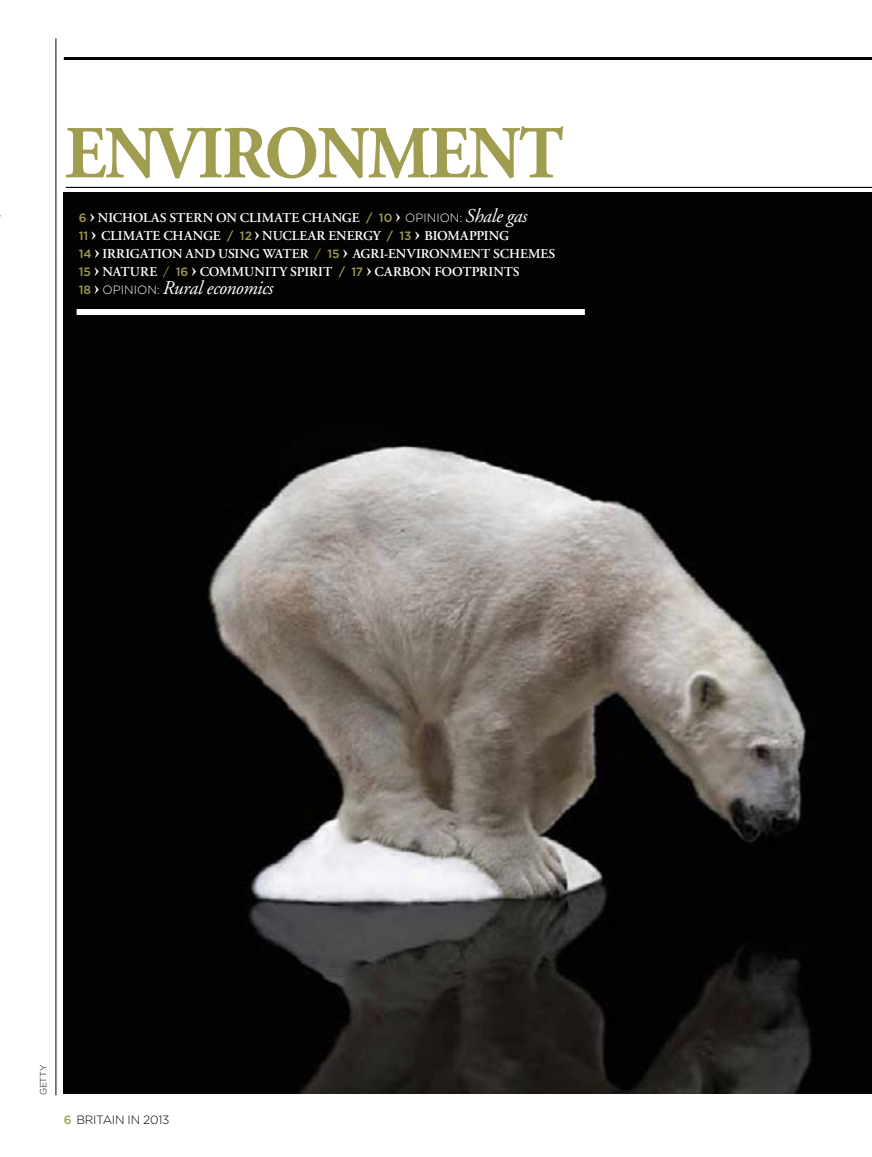
<style>
.page{position:relative;width:872px;height:1157px;background:#fff}
.page>*{position:absolute;margin:0;border:0;box-sizing:border-box;transform-origin:0 0}
.t1{font:700 74.55px "Adobe Garamond";letter-spacing:-.02em;color:#a09d51;scale:.93 1}
.t2{font:italic 19.5px "Adobe Garamond";letter-spacing:-.02em;color:#fff}
.t3{font:600 13.5px/18px "Adobe Garamond";color:#fff}
.t4{font:300 12px "Gotham";letter-spacing:-.02em;color:#000}
.t5{font:300 9px "Gotham";color:#000}
.s1{font-family:"Gotham";font-weight:500;font-size:12px;color:#a09d51}
.s2{font-weight:700;font-size:21px}
.s3{font-family:"Gotham";font-weight:300;font-size:12px}
.s4{font-weight:400;font-style:italic;font-size:19.5px}
.s5{font-family:"Gotham";font-weight:400;font-size:12px;color:#a09d51}
.s6{font-family:"Gotham";font-weight:500;font-style:normal;font-size:12px;color:#a09d51}
.s7{font-weight:700;font-style:normal;font-size:21px}
.s8{font-family:"Gotham";font-weight:300;font-style:normal;font-size:12px}
.s9{font-style:normal;font-size:13.5px;color:#000}
.s10{font-weight:500;color:#a09d51}
</style>
<div class="page">
<div style="left:64px;top:196px;width:808px;height:897px;background:#030303"></div>
<img style="left:76px;top:309px;width:736px;height:784px">
<hr style="left:56px;top:38px;width:1px;height:1057px;background:#000">
<hr style="left:64px;top:57px;width:808px;height:3px;background:#000">
<hr style="left:66px;top:187px;width:806px;height:1px;background:#000">
<div style="left:77px;top:309px;width:508px;height:6px;background:#fff"></div>
<p class="t1" style="left:65px;top:113px;width:537px">ENVIRONMENT</p>
<p class="t3" style="left:79px;top:209px;width:478px"><span class="s1">6</span> <span class="s2">›</span> NICHOLAS STERN ON CLIMATE CHANGE <span class="s1">/ 10</span> <span class="s2">›</span> <span class="s3">OPINION:</span> <span class="s4">Shale gas<br></span><span class="s1">11</span> <span class="s2">›</span> CLIMATE CHANGE <span class="s1">/ 12</span> <span class="s2">›</span> NUCLEAR ENERGY <span class="s1">/ 13</span> <span class="s2">›</span> BIOMAPPING<br><span class="s1">14</span> <span class="s2">›</span> IRRIGATION AND USING WATER <span class="s5">/</span> <span class="s1">15</span> <span class="s2">›</span> AGRI-ENVIRONMENT SCHEMES <span class="s1">15</span> <span class="s2">›</span> NATURE <span class="s5">/</span> <span class="s1">16</span> <span class="s2">›</span> COMMUNITY SPIRIT <span class="s1">/ 17</span> <span class="s2">›</span> CARBON FOOTPRINTS</p>
<p class="t2" style="left:79px;top:278px;width:208px"><span class="s6">18</span> <span class="s7">›</span> <span class="s8">OPINION:</span> Rural economics <span class="s9">w</span></p>
<p class="t5" style="left:38px;top:1095px;width:32px;rotate:-90deg">GETTY</p>
<p class="t4" style="left:64px;top:1112px;width:107px"><span class="s10">6</span> BRITAIN IN 2013</p>
</div>
